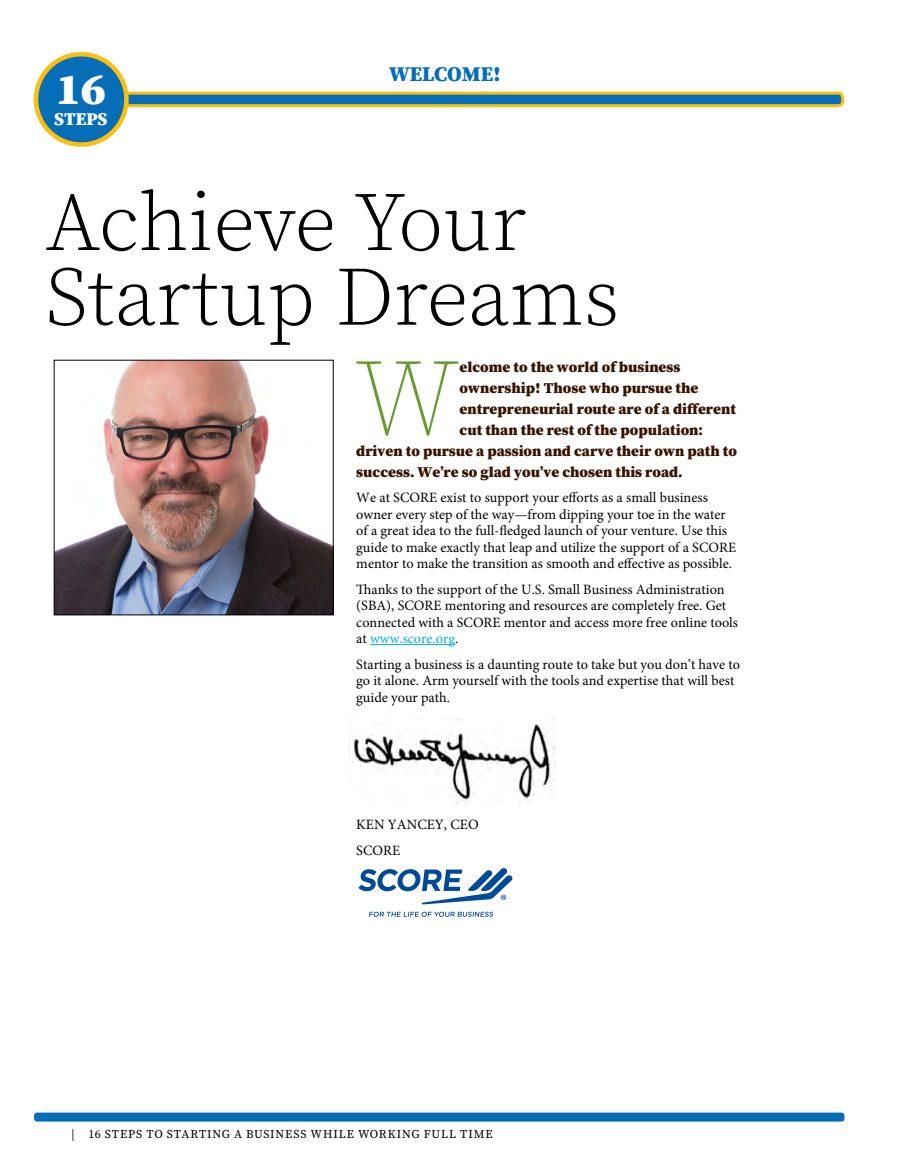
<style>
.page{position:relative;width:905px;height:1175px;background:#fff}
.page>*{position:absolute;margin:0;border:0;box-sizing:border-box;transform-origin:0 0}
.t1{font:200 108px "Source Serif Pro";color:#659d33}
.t2{font:300 82.95px/74.7px "Source Serif Pro";color:#000}
.t3{font:900 45px "Source Serif Pro";color:#fff}
.t4{font:900 21px "Source Serif Pro";color:#056eb7}
.t5{font:900 18px "Source Serif Pro";color:#fff}
.t6{font:900 15px "Source Serif Pro";color:#371400}
.t7{font:14.25px/16.5px "Minion Pro";color:#000}
.t8{font:12px "Source Serif Pro";letter-spacing:.07em;color:#000}
.s1{color:#00aeef}
</style>
<div class="page">
<hr style="left:370px;top:644px;width:85px;height:1px;background:#00aeef">
<svg style="left:369px;top:911px;width:124px;height:5px"></svg>
<svg style="left:358px;top:868px;width:155px;height:36px"></svg>
<div style="left:34px;top:1112px;width:810px;height:9px;background:#056eb7;border-radius:3px"></div>
<div style="left:35px;top:93px;width:807px;height:13px;background:#056eb7;border-radius:4px"></div>
<div style="left:34px;top:92px;width:810px;height:15px;border:3px solid #febe10;border-radius:4px"></div>
<div style="left:36px;top:54px;width:90px;height:91px;background:#056eb7;border-radius:50%"></div>
<div style="left:34px;top:52px;width:95px;height:95px;border:4px solid #febe10;border-radius:50%"></div>
<img style="left:56px;top:362px;width:275px;height:251px">
<div style="left:54px;top:360px;width:279px;height:255px;border:1px solid #000"></div>
<img style="left:349px;top:718px;width:206px;height:85px">
<h3 class="t3" style="left:56px;top:63px;width:52px">16</h3>
<p class="t5" style="left:54px;top:109px;width:55px">STEPS</p>
<h3 class="t4" style="left:389px;top:61px;width:113px">WELCOME!</h3>
<h2 class="t2" style="left:45px;top:188px;width:575px">Achieve Your<br>Startup Dreams</h2>
<h1 class="t1" style="left:355px;top:333px;width:106px">W</h1>
<p class="t6" style="left:459px;top:358px;width:222px">elcome to the world of business</p>
<p class="t6" style="left:459px;top:379px;width:240px">ownership! Those who pursue the</p>
<p class="t6" style="left:459px;top:400px;width:278px">entrepreneurial route are of a different</p>
<p class="t6" style="left:459px;top:421px;width:245px">cut than the rest of the population:</p>
<p class="t6" style="left:356px;top:442px;width:382px">driven to pursue a passion and carve their own path to</p>
<p class="t6" style="left:356px;top:463px;width:328px">success. We’re so glad you’ve chosen this road.</p>
<p class="t7" style="left:356px;top:489px;width:381px">We at SCORE exist to support your efforts as a small business owner every step of the way—from dipping your toe in the water of a great idea to the full-fledged launch of your venture. Use this guide to make exactly that leap and utilize the support of a SCORE mentor to make the transition as smooth and effective as possible.</p>
<p class="t7" style="left:356px;top:581px;width:383px">Thanks to the support of the U.S. Small Business Administration (SBA), SCORE mentoring and resources are completely free. Get connected with a SCORE mentor and access more free online tools at <span class="s1">www.score.org</span>.</p>
<p class="t7" style="left:356px;top:656px;width:385px">Starting a business is a daunting route to take but you don’t have to go it alone. Arm yourself with the tools and expertise that will best guide your path.</p>
<p class="t7" style="left:356px;top:812px;width:124px;line-height:25.5px">KEN YANCEY, CEO<br>SCORE</p>
<p class="t8" style="left:71px;top:1127px;width:423px">| 16 STEPS TO STARTING A BUSINESS WHILE WORKING FULL TIME</p>
</div>
